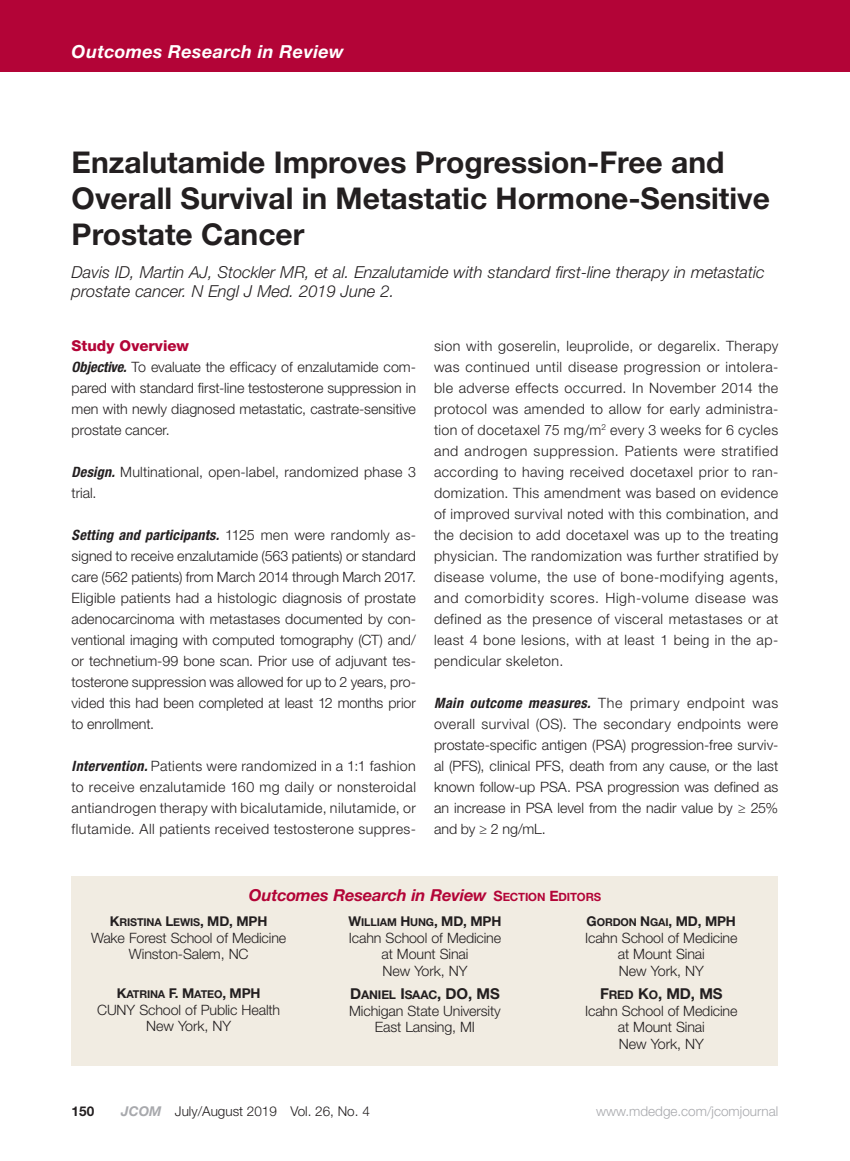
<style>
.page{position:relative;width:850px;height:1161px;background:#fff}
.page>*{position:absolute;margin:0;border:0;box-sizing:border-box;transform-origin:0 0}
.t1{font:700 30px/36px "Helvetica Neue LT Std";color:#231f20}
.t2{font:italic 700 18px "Helvetica Neue LT Std";letter-spacing:.02em;color:#fff}
.t3{font:italic 300 16.5px/19.5px "Helvetica Neue LT Std";color:#231f20}
.t4{font:italic 700 16.5px "Helvetica Neue LT Std";letter-spacing:-.01em;color:#b30437}
.t5{font:800 15px "Helvetica Neue LT Std";color:#b30437}
.t6{font:15px "Helvetica Neue LT Std Bd SC800";color:#231f20}
.t7{font:300 14.25px/21px "Helvetica Neue LT Std";letter-spacing:-.005em;color:#231f20;text-align:center}
.t8{font:300 14.25px/21px "Helvetica Neue LT Std";letter-spacing:.015em;color:#231f20}
.t9{font:300 13.5px "Helvetica Neue LT Std";color:#231f20}
.t10{font:300 13.5px "Helvetica Neue LT Std";color:#a8a9ad}
.t11{font:700 13.5px "Helvetica Neue LT Std";color:#231f20}
.t12{font:12px "Helvetica Neue LT Std Bd SC800";letter-spacing:-.01em;color:#231f20}
.t13{font:10.8px "Helvetica Neue LT Std Bd SC800";letter-spacing:-.015em;color:#231f20}
.s1{font-weight:700;font-style:italic;font-stretch:condensed}
.s2{font-family:"Helvetica Neue LT Std Bd SC800";font-weight:400;font-style:normal;font-size:14.25px}
.s3{font-family:"Helvetica Neue LT Std Bd SC800";font-weight:400;font-style:normal;font-size:11.4px}
.s4{font-size:13.5px}
.s5{font-family:"Helvetica Neue LT Std";font-weight:700;font-size:13.5px}
.s6{font-size:15px}
.s7{font-size:12px}
.s8{font-weight:700;font-style:italic;color:#a8a9ad}
</style>
<div class="page">
<div style="left:0;top:0;width:850px;height:72px;background:#b30437"></div>
<div style="left:72px;top:876px;width:706px;height:189px;background:#f1ece2"></div>
<p class="t2" style="left:72px;top:41px;width:274px">Outcomes Research in Review</p>
<h1 class="t1" style="left:72px;top:143px;width:700px">Enzalutamide Improves Progression-Free and<br>Overall Survival in Metastatic Hormone-Sensitive<br>Prostate Cancer</h1>
<p class="t3" style="left:72px;top:262px;width:694px">Davis ID, Martin AJ, Stockler MR, et al. Enzalutamide with standard first-line therapy in metastatic prostate cancer. N Engl J Med. 2019 June 2.</p>
<p class="t5" style="left:72px;top:336px;width:119px">Study Overview</p>
<p class="t7" style="left:72px;top:356px;width:346px;text-align:justify"><span class="s1">Objective.</span> To evaluate the efficacy of enzalutamide com&shy;pared with standard first-line testosterone suppression in men with newly diagnosed metastatic, castrate-sensitive prostate cancer.</p>
<p class="t8" style="left:72px;top:461px;width:346px"><span class="s1">Design.</span> Multinational, open-label, randomized phase 3 trial.</p>
<p class="t7" style="left:72px;top:524px;width:346px;text-align:justify"><span class="s1">Setting and participants.</span> 1125 men were randomly as&shy;signed to receive enzalutamide (563 patients) or standard care (562 patients) from March 2014 through March 2017.<br>Eligible patients had a histologic diagnosis of prostate adenocarcinoma with metastases documented by con&shy;ventional imaging with computed tomography (CT) and/ or technetium-99 bone scan. Prior use of adjuvant tes&shy;tosterone suppression was allowed for up to 2 years, pro&shy;vided this had been completed at least 12 months prior to enrollment.</p>
<p class="t7" style="left:72px;top:755px;width:346px;text-align:justify"><span class="s1">Intervention.</span> Patients were randomized in a 1:1 fashion to receive enzalutamide 160 mg daily or nonsteroidal antiandrogen therapy with bicalutamide, nilutamide, or flutamide. All patients received testosterone suppres-</p>
<p class="t7" style="left:434px;top:335px;width:346px;text-align:justify">sion with goserelin, leuprolide, or degarelix. Therapy was continued until disease progression or intolera&shy;ble adverse effects occurred. In November 2014 the protocol was amended to allow for early administra&shy;tion of docetaxel 75 mg/m<sup>2</sup> every 3 weeks for 6 cycles and androgen suppression. Patients were stratified according to having received docetaxel prior to ran&shy;domization. This amendment was based on evidence of improved survival noted with this combination, and the decision to add docetaxel was up to the treating physician. The randomization was further stratified by disease volume, the use of bone-modifying agents, and comorbidity scores. High-volume disease was defined as the presence of visceral metastases or at least 4 bone lesions, with at least 1 being in the ap&shy;pendicular skeleton.</p>
<p class="t7" style="left:434px;top:692px;width:346px;text-align:justify"><span class="s1">Main outcome measures.</span> The primary endpoint was overall survival (OS). The secondary endpoints were prostate-specific antigen (PSA) progression-free surviv&shy;al (PFS), clinical PFS, death from any cause, or the last known follow-up PSA. PSA progression was defined as an increase in PSA level from the nadir value by ≥ 25% and by ≥ 2 ng/mL.</p>
<p class="t4" style="left:249px;top:885px;width:354px">Outcomes Research in Review <span class="s2">S</span><span class="s3">ECTION</span> <span class="s2">E</span><span class="s3">DITORS</span></p>
<p class="t13" style="left:110px;top:915px;width:159px"><span class="s4">K</span>RISTINA <span class="s4">L</span>EWIS<span class="s5">, MD, MPH</span></p>
<p class="t7" style="left:91px;top:929px;width:197px;line-height:16.5px">Wake Forest School of Medicine<br>Winston-Salem, NC</p>
<p class="t13" style="left:117px;top:987px;width:145px"><span class="s4">K</span>ATRINA <span class="s4">F. M</span>ATEO<span class="s5">, MPH</span></p>
<p class="t7" style="left:97px;top:1001px;width:185px;line-height:16.5px">CUNY School of Public Health<br>New York, NY</p>
<p class="t13" style="left:348px;top:915px;width:154px"><span class="s4">W</span>ILLIAM <span class="s4">H</span>UNG<span class="s5">, MD, MPH</span></p>
<p class="t7" style="left:349px;top:929px;width:154px;line-height:16.5px">Icahn School of Medicine at Mount Sinai<br>New York, NY</p>
<p class="t12" style="left:350px;top:987px;width:139px"><span class="s6">D</span>ANIEL <span class="s6">I</span>SAAC<span class="s6">, DO, MS</span></p>
<p class="t7" style="left:349px;top:1002px;width:153px;line-height:16.5px">Michigan State University<br>East Lansing, MI</p>
<p class="t13" style="left:586px;top:915px;width:151px"><span class="s4">G</span>ORDON <span class="s4">N</span>GAI<span class="s5">, MD, MPH</span></p>
<p class="t7" style="left:585px;top:929px;width:154px;line-height:16.5px">Icahn School of Medicine at Mount Sinai<br>New York, NY</p>
<p class="t6" style="left:600px;top:984px;width:112px">F<span class="s7">RED</span> K<span class="s7">O</span>, MD, MS</p>
<p class="t7" style="left:585px;top:1002px;width:154px;line-height:16.5px">Icahn School of Medicine at Mount Sinai<br>New York, NY</p>
<p class="t11" style="left:72px;top:1102px;width:24px">150</p>
<p class="t9" style="left:121px;top:1103px;width:250px"><span class="s8">JCOM</span> July/August 2019 Vol. 26, No. 4</p>
<p class="t10" style="left:596px;top:1103px;width:184px">www.mdedge.com/jcomjournal</p>
</div>
